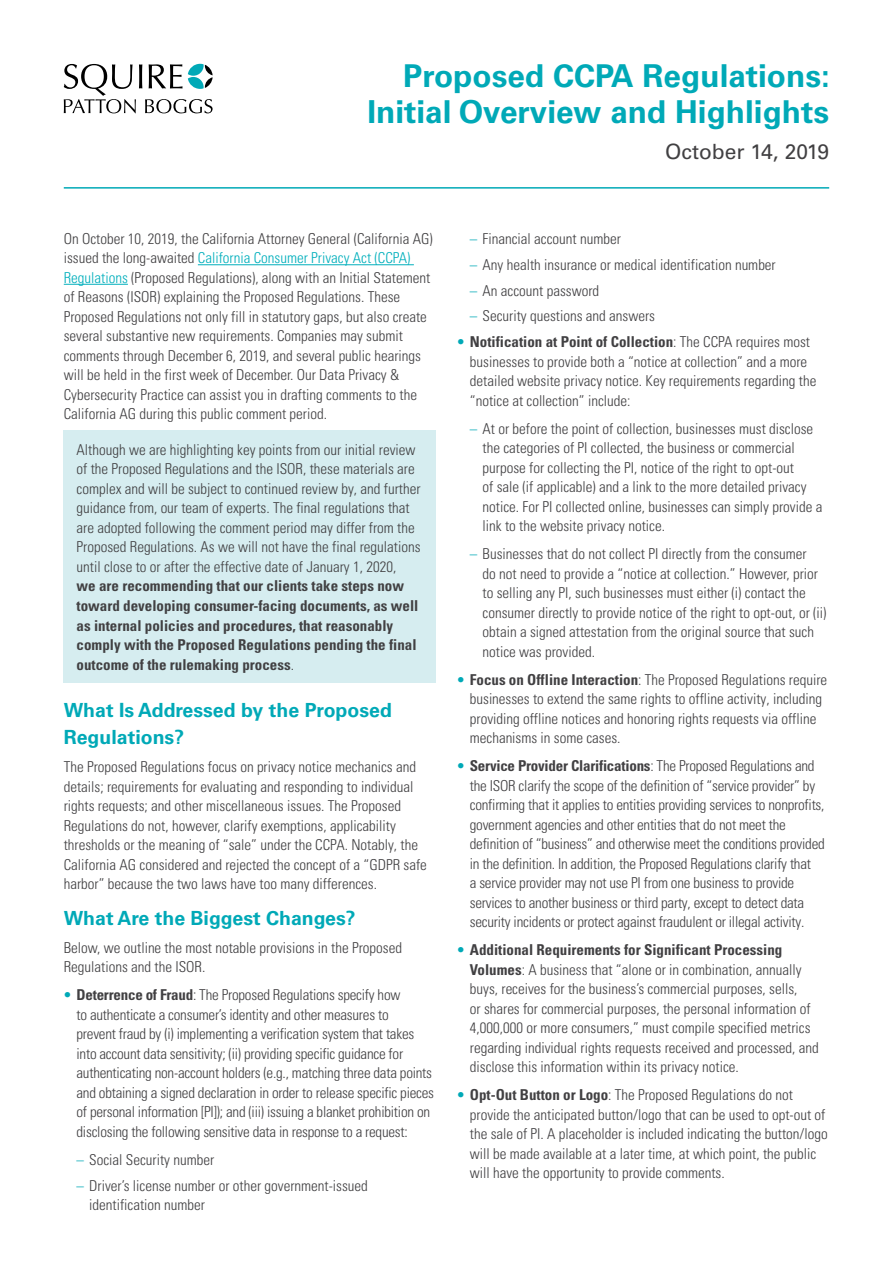
<style>
.page{position:relative;width:893px;height:1263px;background:#fff}
.page>*{position:absolute;margin:0;border:0;box-sizing:border-box;transform-origin:0 0}
.t1{font:700 31.5px/36px "Univers LTCYR 65";color:#00a9b7;text-align:right}
.t2{font:21px "Univers LTCYR 55 Roman";color:#414042}
.t3{font:700 19.5px/27px "Univers LTCYR 65";color:#00a9b7}
.t4{font:15px/19.5px "Univers LTCYR 47 Light Cond";color:#414042}
.t5{font:15px/19.5px "Univers LTCYR 67 Bold Cond";color:#414042}
.s1{color:#00afbc}
.s2{font-family:"Univers LTCYR 47 Light Cond"}
.s3{color:#00a9b7}
.s4{font-family:"Univers LTCYR 67 Bold Cond"}
.s5{font-family:"Univers LTCYR 47 Light Cond";color:#00a9b7}
</style>
<div class="page">
<hr style="left:198px;top:264px;width:216px;height:1px;background:#00afbc">
<hr style="left:64px;top:284px;width:64px;height:1px;background:#00afbc">
<div style="left:64px;top:430px;width:372px;height:252px;background:#d6edf0"></div>
<hr style="left:64px;top:187px;width:765px;height:2px;background:#00a9b7">
<svg style="left:64px;top:64px;width:149px;height:49px"></svg>
<h1 class="t1" style="left:367px;top:56px;width:464px">Proposed CCPA Regulations:<br>Initial Overview and Highlights</h1>
<h2 class="t2" style="left:665px;top:137px;width:166px">October 14, 2019</h2>
<p class="t4" style="left:64px;top:228px;width:371px">On October 10, 2019, the California Attorney General (California AG) issued the long-awaited <span class="s1">California Consumer Privacy Act (CCPA)<br>Regulations</span> (Proposed Regulations), along with an Initial Statement of Reasons (ISOR) explaining the Proposed Regulations. These Proposed Regulations not only fill in statutory gaps, but also create several substantive new requirements. Companies may submit comments through December 6, 2019, and several public hearings will be held in the first week of December. Our Data Privacy &amp; Cybersecurity Practice can assist you in drafting comments to the California AG during this public comment period.</p>
<p class="t4" style="left:77px;top:439px;width:345px">Although we are highlighting key points from our initial review of the Proposed Regulations and the ISOR, these materials are complex and will be subject to continued review by, and further guidance from, our team of experts. The final regulations that are adopted following the comment period may differ from the Proposed Regulations. As we will not have the final regulations until close to or after the effective date of January 1, 2020,</p>
<p class="t5" style="left:77px;top:576px;width:343px">we are recommending that our clients take steps now toward developing consumer-facing documents, as well as internal policies and procedures, that reasonably comply with the Proposed Regulations pending the final outcome of the rulemaking process<span class="s2">.</span></p>
<h3 class="t3" style="left:64px;top:696px;width:330px">What Is Addressed by the Proposed<br>Regulations?</h3>
<p class="t4" style="left:64px;top:756px;width:365px">The Proposed Regulations focus on privacy notice mechanics and details; requirements for evaluating and responding to individual rights requests; and other miscellaneous issues. The Proposed Regulations do not, however, clarify exemptions, applicability thresholds or the meaning of “sale” under the CCPA. Notably, the California AG considered and rejected the concept of a “GDPR safe harbor” because the two laws have too many differences.</p>
<h3 class="t3" style="left:64px;top:903px;width:293px">What Are the Biggest Changes?</h3>
<p class="t4" style="left:64px;top:937px;width:340px">Below, we outline the most notable provisions in the Proposed<br>Regulations and the ISOR.</p>
<p class="t4" style="left:77px;top:984px;width:359px;text-indent:-13px"><span class="s3">•</span> <span class="s4">Deterrence of Fraud</span>: The Proposed Regulations specify how<br>to authenticate a consumer’s identity and other measures to<br>prevent fraud by (i) implementing a verification system that takes into account data sensitivity; (ii) providing specific guidance for authenticating non-account holders (e.g., matching three data points and obtaining a signed declaration in order to release specific pieces of personal information [PI]); and (iii) issuing a blanket prohibition on disclosing the following sensitive data in response to a request:</p>
<p class="t4" style="left:77px;top:1149px;width:139px"><span class="s3">–</span> Social Security number</p>
<p class="t4" style="left:89px;top:1175px;width:280px;text-indent:-13px"><span class="s3">–</span> Driver’s license number or other government-issued identification number</p>
<p class="t4" style="left:470px;top:228px;width:153px"><span class="s3">–</span> Financial account number</p>
<p class="t4" style="left:470px;top:254px;width:307px"><span class="s3">–</span> Any health insurance or medical identification number</p>
<p class="t4" style="left:470px;top:280px;width:131px"><span class="s3">–</span> An account password</p>
<p class="t4" style="left:470px;top:306px;width:187px"><span class="s3">–</span> Security questions and answers</p>
<p class="t5" style="left:457px;top:332px;width:354px"><span class="s5">•</span> Notification at Point of Collection<span class="s2">: The CCPA requires most</span></p>
<p class="t4" style="left:470px;top:351px;width:348px">businesses to provide both a “notice at collection” and a more detailed website privacy notice. Key requirements regarding the “notice at collection” include:</p>
<p class="t4" style="left:483px;top:418px;width:341px;text-indent:-13px"><span class="s3">–</span> At or before the point of collection, businesses must disclose the categories of PI collected, the business or commercial purpose for collecting the PI, notice of the right to opt-out<br>of sale (if applicable) and a link to the more detailed privacy notice. For PI collected online, businesses can simply provide a link to the website privacy notice.</p>
<p class="t4" style="left:483px;top:543px;width:345px;text-indent:-13px"><span class="s3">–</span> Businesses that do not collect PI directly from the consumer<br>do not need to provide a “notice at collection.” However, prior to selling any PI, such businesses must either (i) contact the consumer directly to provide notice of the right to opt-out, or (ii) obtain a signed attestation from the original source that such notice was provided.</p>
<p class="t4" style="left:470px;top:669px;width:359px;text-indent:-13px"><span class="s3">•</span> <span class="s4">Focus on Offline Interaction</span>: The Proposed Regulations require businesses to extend the same rights to offline activity, including providing offline notices and honoring rights requests via offline mechanisms in some cases.</p>
<p class="t5" style="left:457px;top:756px;width:359px"><span class="s5">•</span> Service Provider Clarifications<span class="s2">: The Proposed Regulations and</span></p>
<p class="t4" style="left:470px;top:775px;width:356px">the ISOR clarify the scope of the definition of “service provider” by confirming that it applies to entities providing services to nonprofits, government agencies and other entities that do not meet the definition of “business” and otherwise meet the conditions provided in the definition. In addition, the Proposed Regulations clarify that<br>a service provider may not use PI from one business to provide services to another business or third party, except to detect data security incidents or protect against fraudulent or illegal activity.</p>
<p class="t5" style="left:457px;top:940px;width:327px"><span class="s5">•</span> Additional Requirements for Significant Processing</p>
<p class="t4" style="left:470px;top:959px;width:350px"><span class="s4">Volumes</span>: A business that “alone or in combination, annually buys, receives for the business’s commercial purposes, sells,<br>or shares for commercial purposes, the personal information of 4,000,000 or more consumers,” must compile specified metrics regarding individual rights requests received and processed, and disclose this information within its privacy notice.</p>
<p class="t4" style="left:470px;top:1084px;width:360px;text-indent:-13px"><span class="s3">•</span> <span class="s4">Opt-Out Button or Logo</span>: The Proposed Regulations do not provide the anticipated button/logo that can be used to opt-out of the sale of PI. A placeholder is included indicating the button/logo will be made available at a later time, at which point, the public will have the opportunity to provide comments.</p>
</div>
